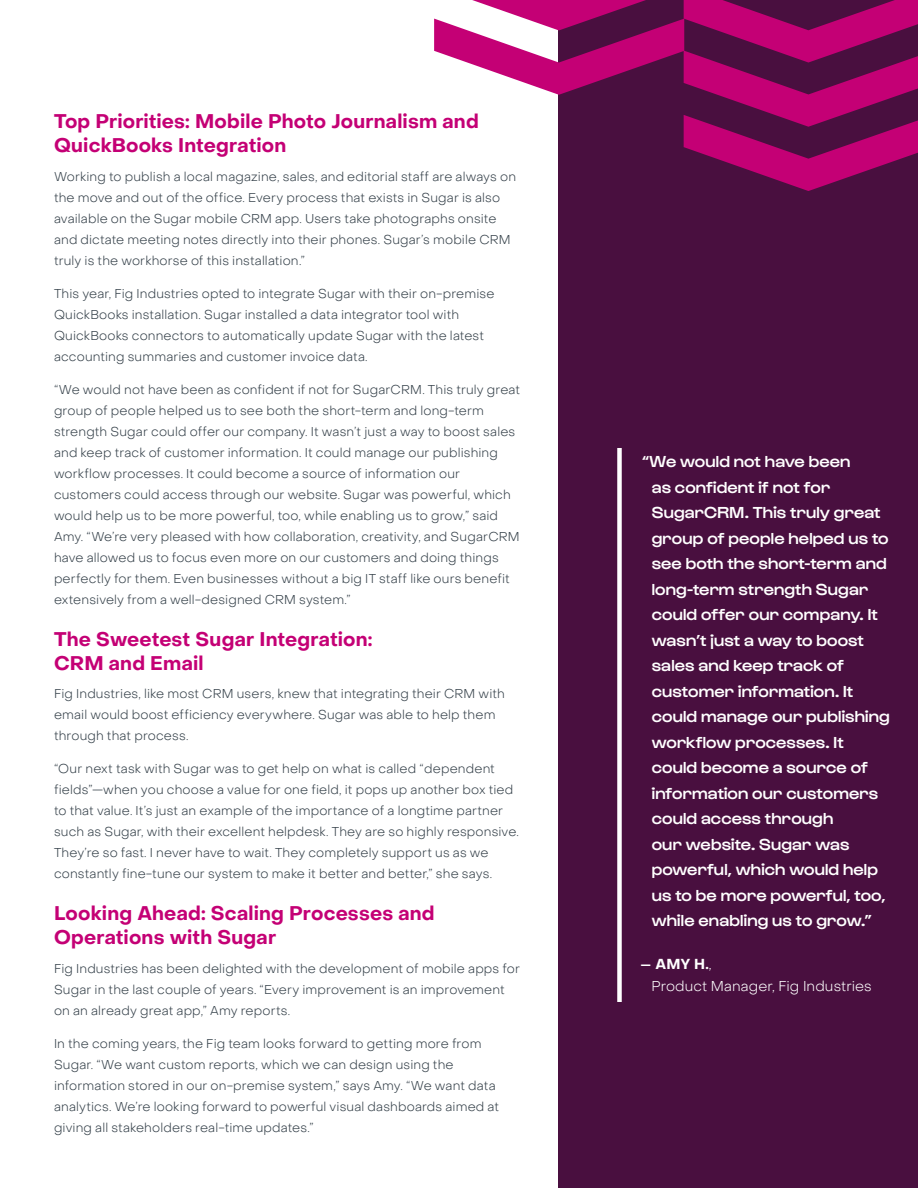
<style>
.page{position:relative;width:918px;height:1188px;background:#fff}
.page>*{position:absolute;margin:0;border:0;box-sizing:border-box;transform-origin:0 0}
.Body_-_Headline{font:700 19.5px/24px "Object Sans";letter-spacing:.01em;color:#c40075}
.Pull_Quote_-_Quote{font:500 16.5px/25.5px "Gustavo";letter-spacing:.01em;color:#fff}
.Pull_Quote_-_Attribute{font:300 14.25px/22.5px "Object Sans";letter-spacing:.01em;color:#fff}
.Body_-_Body{font:300 12.75px/21px "Object Sans";letter-spacing:.01em;color:#333f48}
.s1{font-weight:700;font-size:12px}
.s2{font-weight:700}
</style>
<div class="page">
<div style="left:559px;top:0;width:359px;height:1188px;background:#490f3f"></div>
<svg style="left:434px;top:0;width:484px;height:191px"></svg>
<div style="left:617px;top:448px;width:5px;height:554px;background:#fff"></div>
<p class="Body_-_Headline" style="left:54px;top:110px;width:426px">Top Priorities: Mobile Photo Journalism and<br>QuickBooks Integration</p>
<p class="Body_-_Body" style="left:54px;top:166px;width:464px">Working to publish a local magazine, sales, and editorial staff are always on the move and out of the office. Every process that exists in Sugar is also available on the Sugar mobile CRM app. Users take photographs onsite and dictate meeting notes directly into their phones. Sugar’s mobile CRM truly is the workhorse of this installation.”</p>
<p class="Body_-_Body" style="left:54px;top:283px;width:442px">This year, Fig Industries opted to integrate Sugar with their on-premise QuickBooks installation. Sugar installed a data integrator tool with QuickBooks connectors to automatically update Sugar with the latest accounting summaries and customer invoice data.</p>
<p class="Body_-_Body" style="left:54px;top:379px;width:468px">“We would not have been as confident if not for SugarCRM. This truly great group of people helped us to see both the short-term and long-term strength Sugar could offer our company. It wasn’t just a way to boost sales and keep track of customer information. It could manage our publishing workflow processes. It could become a source of information our customers could access through our website. Sugar was powerful, which would help us to be more powerful, too, while enabling us to grow,” said Amy. “We’re very pleased with how collaboration, creativity, and SugarCRM have allowed us to focus even more on our customers and doing things perfectly for them. Even businesses without a big IT staff like ours benefit extensively from a well-designed CRM system.”</p>
<p class="Body_-_Headline" style="left:54px;top:627px;width:320px">The Sweetest Sugar Integration:<br>CRM and Email</p>
<p class="Body_-_Body" style="left:54px;top:684px;width:452px">Fig Industries, like most CRM users, knew that integrating their CRM with email would boost efficiency everywhere. Sugar was able to help them through that process.</p>
<p class="Body_-_Body" style="left:54px;top:759px;width:466px">“Our next task with Sugar was to get help on what is called “dependent fields”—when you choose a value for one field, it pops up another box tied to that value. It’s just an example of the importance of a longtime partner such as Sugar, with their excellent helpdesk. They are so highly responsive.<br>They’re so fast. I never have to wait. They completely support us as we constantly fine-tune our system to make it better and better,” she says.</p>
<p class="Body_-_Headline" style="left:54px;top:902px;width:382px">Looking Ahead: Scaling Processes and<br>Operations with Sugar</p>
<p class="Body_-_Body" style="left:54px;top:958px;width:468px">Fig Industries has been delighted with the development of mobile apps for<br>Sugar in the last couple of years. “Every improvement is an improvement on an already great app,” Amy reports.</p>
<p class="Body_-_Body" style="left:54px;top:1033px;width:447px">In the coming years, the Fig team looks forward to getting more from Sugar. “We want custom reports, which we can design using the information stored in our on-premise system,” says Amy. “We want data analytics. We’re looking forward to powerful visual dashboards aimed at giving all stakeholders real-time updates.”</p>
<p class="Pull_Quote_-_Quote" style="left:652px;top:449px;width:240px;text-indent:-10px">“We would not have been<br>as confident if not for<br>SugarCRM. This truly great group of people helped us to see both the short-term and long-term strength Sugar could offer our company. It wasn’t just a way to boost sales and keep track of customer information. It could manage our publishing workflow processes. It could become a source of information our customers could access through<br>our website. Sugar was powerful, which would help us to be more powerful, too, while enabling us to grow.”</p>
<p class="Pull_Quote_-_Attribute" style="left:651px;top:953px;width:222px;text-indent:-10px"><span class="s1">—</span> <span class="s2">AMY H.</span>,<br>Product Manager, Fig Industries</p>
</div>
